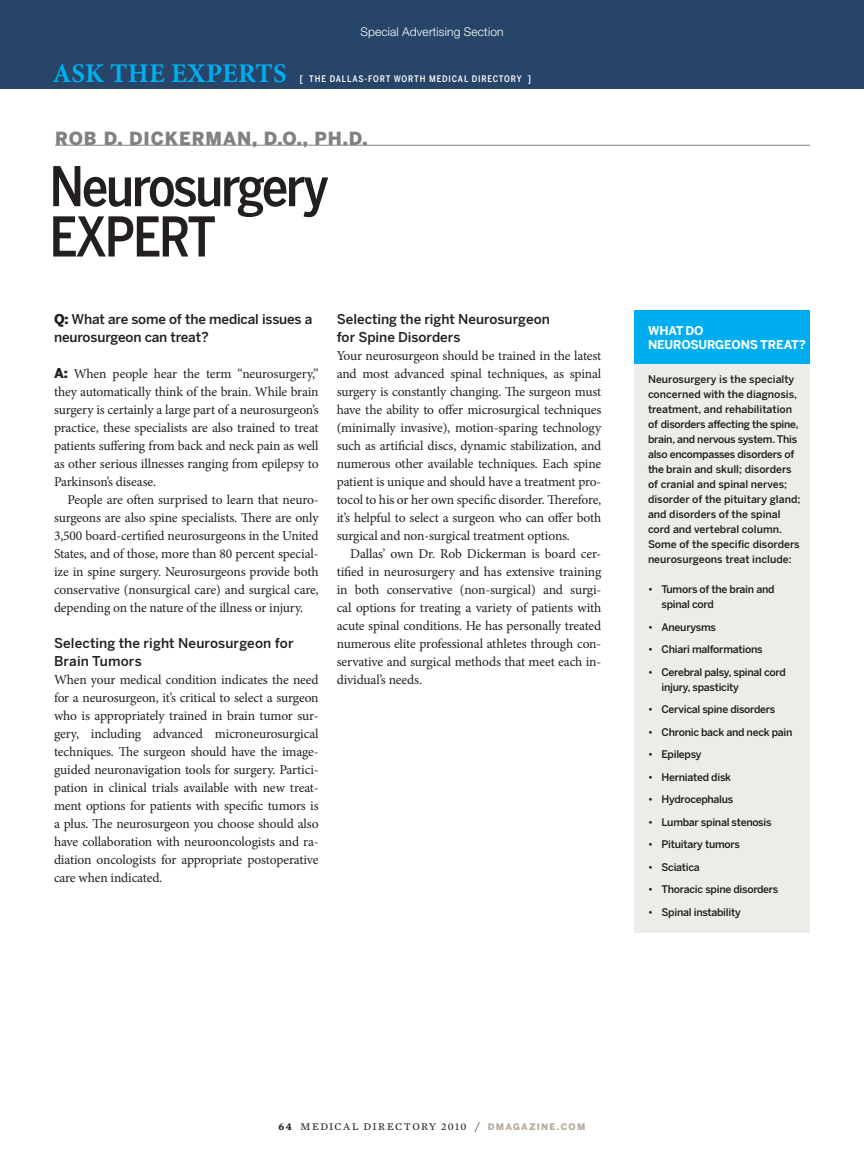
<style>
.page{position:relative;width:864px;height:1161px;background:#fff}
.page>*{position:absolute;margin:0;border:0;box-sizing:border-box;transform-origin:0 0}
.t1{font:500 54.3px/50.2px "Benton Sans Cond";letter-spacing:-.04em;color:#231f20}
.t2{font:700 27px "Minion Pro";letter-spacing:.01em;color:#00aeef}
.t3{font:900 18px "Benton Sans";letter-spacing:.05em;color:#808180}
.t4{font:13.5px/18px "Minion Pro";letter-spacing:-.01em;color:#231f20;text-align:justify}
.t5{font:500 13.5px/18px "Benton Sans";letter-spacing:-.005em;color:#231f20}
.t6{font:300 12px "Helvetica Neue";letter-spacing:.01em;color:#fff}
.t7{font:700 12px/14.4px "Benton Sans";letter-spacing:-.01em;color:#fff}
.t8{font:500 10.5px/15px "Benton Sans";color:#231f20}
.t9{font:500 10.5px/15px "Benton Sans";letter-spacing:-.025em;color:#231f20}
.t10{font:10.5px "Mercury Text G2";letter-spacing:.135em;color:#231f20}
.t11{font:500 9px "Benton Sans Cond";letter-spacing:.095em;color:#fff}
.t12{font:900 9px "Benton Sans";color:#b9ac9e}
.s1{font-weight:900}
.s2{font-family:"Benton Sans";font-weight:900}
.s3{font-weight:700}
.s4{font-family:"Benton Sans";font-weight:900;font-size:9px;color:#b9ac9e}
</style>
<div class="page">
<div style="left:0;top:0;width:864px;height:88px;background:#274568"></div>
<hr style="left:55px;top:145px;width:755px;height:1px;background:#808180">
<div style="left:635px;top:310px;width:175px;height:623px;background:#ebeee8"></div>
<div style="left:635px;top:310px;width:175px;height:54px;background:#00aeef"></div>
<p class="t6" style="left:360px;top:25px;width:145px">Special Advertising Section</p>
<h2 class="t2" style="left:53px;top:55px;width:236px">ASK THE EXPERTS</h2>
<p class="t11" style="left:300px;top:74px;width:233px">[ THE DALLAS-FORT WORTH MEDICAL DIRECTORY ]</p>
<h3 class="t3" style="left:55px;top:128px;width:314px">ROB D. DICKERMAN, D.O., PH.D.</h3>
<h1 class="t1" style="left:50px;top:161px;width:281px">NEUROSURGERY<br>EXPERT</h1>
<p class="t5" style="left:54px;top:310px;width:260px"><span class="s1">Q:</span> What are some of the medical issues a neurosurgeon can treat?</p>
<p class="t4" style="left:54px;top:365px;width:266px"><span class="s2">A:</span> When people hear the term “neurosurgery,” they automatically think of the brain. While brain surgery is certainly a large part of a neurosurgeon’s practice, these specialists are also trained to treat patients suffering from back and neck pain as well as other serious illnesses ranging from epilepsy to Parkinson’s disease.</p>
<p class="t4" style="left:54px;top:491px;width:266px;text-indent:14px">People are often surprised to learn that neuro&shy;surgeons are also spine specialists. There are only 3,500 board-certified neurosurgeons in the United States, and of those, more than 80 percent special&shy;ize in spine surgery. Neurosurgeons provide both conservative (nonsurgical care) and surgical care, depending on the nature of the illness or injury.</p>
<p class="t5" style="left:54px;top:634px;width:241px">Selecting the right Neurosurgeon for<br>Brain Tumors</p>
<p class="t4" style="left:54px;top:671px;width:266px">When your medical condition indicates the need for a neurosurgeon, it’s critical to select a surgeon who is appropriately trained in brain tumor sur&shy;gery, including advanced microneurosurgical techniques. The surgeon should have the image&shy;guided neuronavigation tools for surgery. Partici&shy;pation in clinical trials available with new treat&shy;ment options for patients with specific tumors is a plus. The neurosurgeon you choose should also have collaboration with neurooncologists and ra&shy;diation oncologists for appropriate postoperative care when indicated.</p>
<p class="t5" style="left:337px;top:310px;width:215px">Selecting the right Neurosurgeon for Spine Disorders</p>
<p class="t4" style="left:337px;top:347px;width:266px">Your neurosurgeon should be trained in the latest and most advanced spinal techniques, as spinal surgery is constantly changing. The surgeon must have the ability to offer microsurgical techniques (minimally invasive), motion-sparing technology such as artificial discs, dynamic stabilization, and numerous other available techniques. Each spine patient is unique and should have a treatment pro&shy;tocol to his or her own specific disorder. Therefore, it’s helpful to select a surgeon who can offer both surgical and non-surgical treatment options.</p>
<p class="t4" style="left:337px;top:545px;width:266px;text-indent:14px">Dallas’ own Dr. Rob Dickerman is board cer&shy;tified in neurosurgery and has extensive training in both conservative (non-surgical) and surgi&shy;cal options for treating a variety of patients with acute spinal conditions. He has personally treated numerous elite professional athletes through con&shy;servative and surgical methods that meet each in&shy;dividual’s needs.</p>
<p class="t7" style="left:648px;top:323px;width:159px">WHAT DO<br>NEUROSURGEONS TREAT?</p>
<p class="t8" style="left:648px;top:372px;width:154px">Neurosurgery is the specialty concerned with the diagnosis, treatment, and rehabilitation of disorders affecting the spine, brain, and nervous system. This also encompasses disorders of the brain and skull; disorders of cranial and spinal nerves; disorder of the pituitary gland; and disorders of the spinal cord and vertebral column.<br>Some of the specific disorders neurosurgeons treat include:</p>
<p class="t9" style="left:662px;top:582px;width:114px;text-indent:-14px">• Tumors of the brain and spinal cord</p>
<p class="t9" style="left:648px;top:619px;width:69px">• Aneurysms</p>
<p class="t9" style="left:648px;top:642px;width:116px">• Chiari malformations</p>
<p class="t9" style="left:662px;top:664px;width:126px;text-indent:-14px">• Cerebral palsy, spinal cord injury, spasticity</p>
<p class="t9" style="left:648px;top:702px;width:129px">• Cervical spine disorders</p>
<p class="t9" style="left:648px;top:724px;width:146px">• Chronic back and neck pain</p>
<p class="t9" style="left:648px;top:747px;width:55px">• Epilepsy</p>
<p class="t9" style="left:648px;top:769px;width:85px">• Herniated disk</p>
<p class="t9" style="left:648px;top:792px;width:87px">• Hydrocephalus</p>
<p class="t9" style="left:648px;top:814px;width:125px">• Lumbar spinal stenosis</p>
<p class="t9" style="left:648px;top:837px;width:93px">• Pituitary tumors</p>
<p class="t9" style="left:648px;top:859px;width:53px">• Sciatica</p>
<p class="t9" style="left:648px;top:882px;width:132px">• Thoracic spine disorders</p>
<p class="t9" style="left:648px;top:904px;width:94px">• Spinal instability</p>
<p class="t10" style="left:278px;top:1121px;width:266px"><span class="s3">64</span> MEDICAL DIRECTORY 2010 / <span class="s4">DMAGAZINE</span></p>
<p class="t12" style="left:557px;top:1122px;width:13px">.COM</p>
</div>
